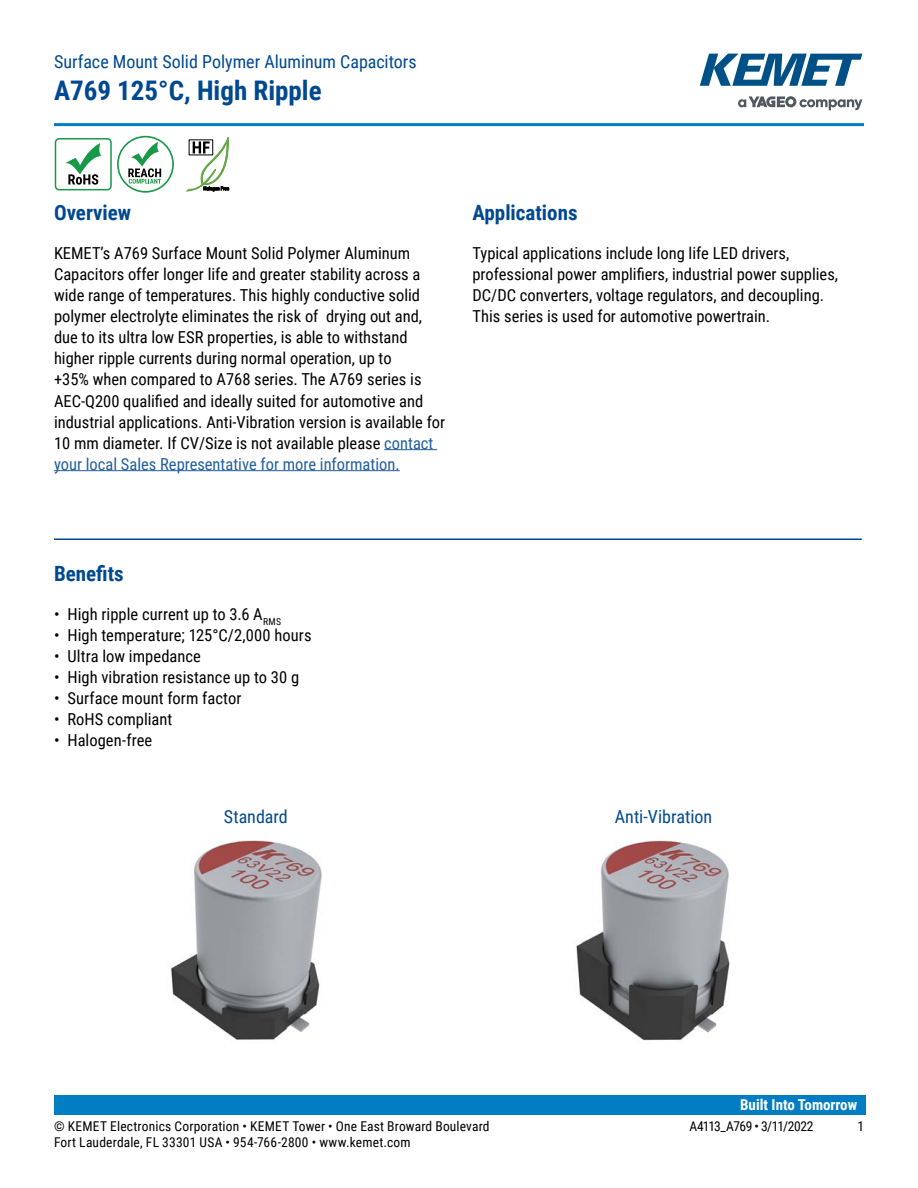
<style>
.page{position:relative;width:918px;height:1188px;background:#fff}
.page>*{position:absolute;margin:0;border:0;box-sizing:border-box;transform-origin:0 0}
.t1{font:700 27px "Roboto Condensed";color:#004990}
.t2{font:700 21px "Roboto Condensed";color:#004990}
.t3{font:18px "Roboto Condensed";color:#004990}
.t4{font:16.5px/21px "Roboto Condensed";color:#000}
.t5{font:700 15px "Roboto Condensed";color:#fff}
.t6{font:13.5px "Roboto Condensed";letter-spacing:.015em;color:#000}
.t7{font:13.5px "Roboto Condensed";letter-spacing:-.03em;color:#000}
.s1{color:#215e9e}
</style>
<div class="page">
<svg style="left:738px;top:96px;width:124px;height:14px"></svg>
<svg style="left:700px;top:54px;width:162px;height:32px"></svg>
<hr style="left:54px;top:123px;width:810px;height:3px;background:#007dc3">
<div style="left:54px;top:1095px;width:811px;height:20px;background:#007dc3"></div>
<hr style="left:54px;top:539px;width:808px;height:1px;background:#004990">
<hr style="left:384px;top:449px;width:53px;height:1px;background:#215e9e">
<hr style="left:54px;top:470px;width:346px;height:1px;background:#215e9e">
<img style="left:171px;top:840px;width:151px;height:200px">
<img style="left:576px;top:840px;width:154px;height:201px">
<div style="left:55px;top:138px;width:57px;height:52px;border:2px solid #189948;border-radius:4px"></div>
<svg style="left:65px;top:143px;width:36px;height:42px"></svg>
<div style="left:117px;top:136px;width:57px;height:57px;border:2px solid #189948;border-radius:50%"></div>
<svg style="left:128px;top:142px;width:33px;height:42px"></svg>
<svg style="left:186px;top:136px;width:43px;height:56px"></svg>
<p class="t3" style="left:54px;top:48px;width:364px">Surface Mount Solid Polymer Aluminum Capacitors</p>
<h1 class="t1" style="left:54px;top:71px;width:269px">A769 125°C, High Ripple</h1>
<p class="t2" style="left:54px;top:198px;width:79px">Overview</p>
<p class="t4" style="left:54px;top:242px;width:393px">KEMET’s A769 Surface Mount Solid Polymer Aluminum Capacitors offer longer life and greater stability across a wide range of temperatures. This highly conductive solid polymer electrolyte eliminates the risk of drying out and, due to its ultra low ESR properties, is able to withstand higher ripple currents during normal operation, up to<br>+35% when compared to A768 series. The A769 series is AEC-Q200 qualified and ideally suited for automotive and industrial applications. Anti-Vibration version is available for 10 mm diameter. If CV/Size is not available please <span class="s1">contact your local Sales Representative for more information.</span></p>
<p class="t2" style="left:472px;top:198px;width:107px">Applications</p>
<p class="t4" style="left:472px;top:242px;width:367px">Typical applications include long life LED drivers, professional power amplifiers, industrial power supplies, DC/DC converters, voltage regulators, and decoupling.<br>This series is used for automotive powertrain.</p>
<p class="t2" style="left:54px;top:558px;width:71px">Benefits</p>
<p class="t4" style="left:54px;top:603px;width:229px">• High ripple current up to 3.6 A<sub>RMS</sub></p>
<p class="t4" style="left:54px;top:624px;width:259px">• High temperature; 125°C/2,000 hours</p>
<p class="t4" style="left:54px;top:645px;width:148px">• Ultra low impedance</p>
<p class="t4" style="left:54px;top:666px;width:247px">• High vibration resistance up to 30 g</p>
<p class="t4" style="left:54px;top:687px;width:189px">• Surface mount form factor</p>
<p class="t4" style="left:54px;top:708px;width:120px">• RoHS compliant</p>
<p class="t4" style="left:54px;top:729px;width:100px">• Halogen-free</p>
<p class="t3" style="left:224px;top:804px;width:66px">Standard</p>
<p class="t3" style="left:615px;top:804px;width:99px">Anti-Vibration</p>
<p class="t5" style="left:740px;top:1094px;width:119px">Built Into Tomorrow</p>
<p class="t6" style="left:54px;top:1116px;width:437px">© KEMET Electronics Corporation • KEMET Tower • One East Broward Boulevard</p>
<p class="t7" style="left:689px;top:1116px;width:126px">A4113_A769 • 3/11/2022</p>
<p class="t6" style="left:857px;top:1116px;width:8px">1</p>
<p class="t6" style="left:54px;top:1133px;width:358px">Fort Lauderdale, FL 33301 USA • 954-766-2800 • www.kemet.com</p>
</div>
